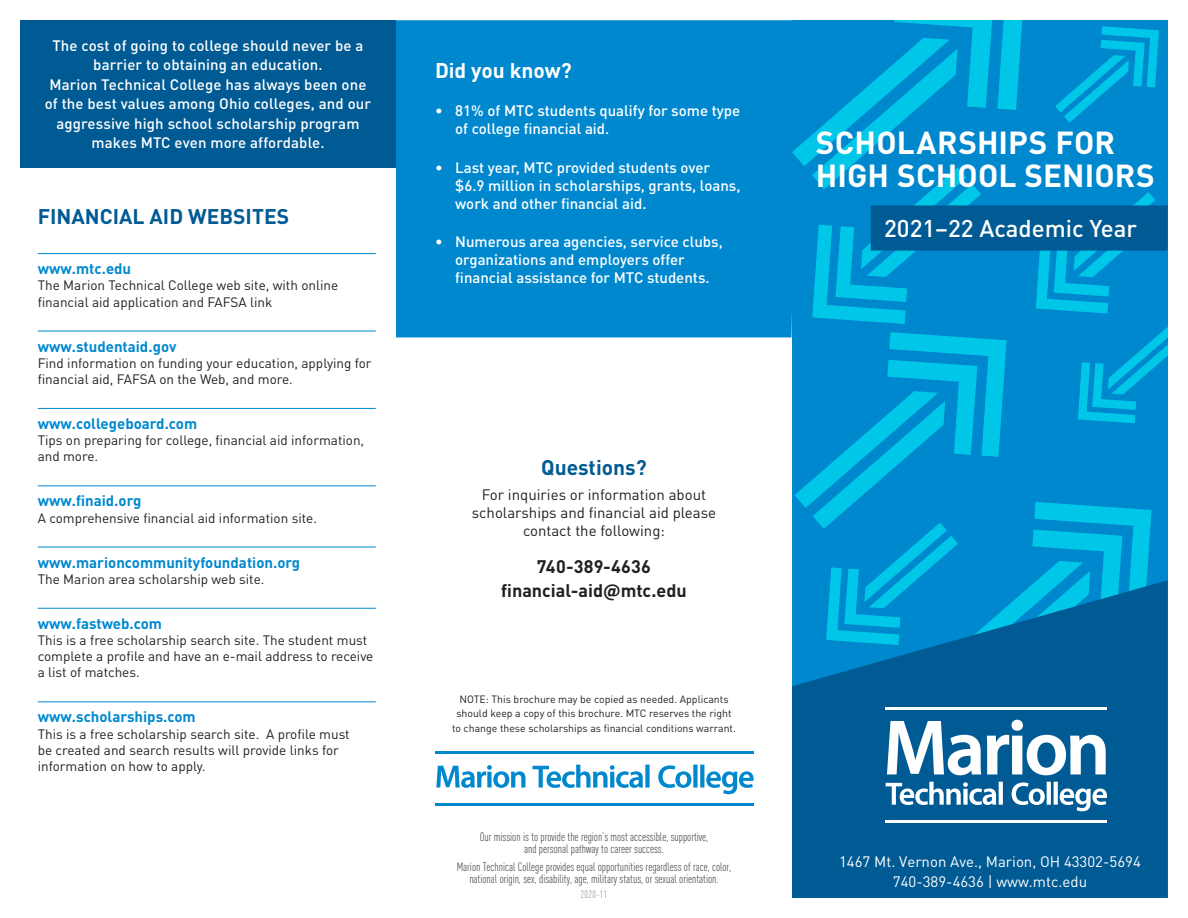
<style>
.page{position:relative;width:1188px;height:918px;background:#fff}
.page>*{position:absolute;margin:0;border:0;box-sizing:border-box;transform-origin:0 0}
.t1{font:700 31.5px/33px "DINOT";letter-spacing:.005em;color:#fff}
.t2{font:500 24px "DINOT";color:#fff}
.Body_text{font:700 21px "DINOT";color:#005a93}
.Body_text-2{font:700 21px "DINOT";color:#fff}
.t3{font:700 18px "DINOT";color:#231f20}
.Body_text-3{font:500 15px/19.5px "DINOT";color:#fff}
.Body_text-4{font:700 15px "DINOT";color:#0088ce}
.t4{font:15px/18px "DINOT";color:#231f20;text-align:center}
.t5{font:15px "DINOT";color:#fff}
.Body_text-5{font:13.5px/16.2px "DINOT";color:#231f20}
.t6{font:300 condensed 12px/12px "DINOT";color:#231f20;text-align:center}
.Body_text-6{font:10.5px/14.2px "DINOT";color:#231f20;text-align:center}
.t7{font:300 condensed 10.5px "DINOT";letter-spacing:.03em;color:#787d83}
</style>
<div class="page">
<div style="left:396px;top:20px;width:396px;height:317px;background:#0088ce"></div>
<div style="left:20px;top:20px;width:376px;height:147px;background:#005a93"></div>
<svg style="left:436px;top:765px;width:89px;height:23px"></svg>
<svg style="left:532px;top:765px;width:118px;height:23px"></svg>
<svg style="left:658px;top:765px;width:96px;height:29px"></svg>
<hr style="left:435px;top:803px;width:319px;height:3px;background:#0088ce">
<hr style="left:435px;top:751px;width:319px;height:3px;background:#0088ce">
<hr style="left:38px;top:253px;width:338px;height:1px;background:#0088ce">
<hr style="left:38px;top:331px;width:338px;height:1px;background:#0088ce">
<hr style="left:38px;top:408px;width:338px;height:1px;background:#0088ce">
<hr style="left:38px;top:485px;width:338px;height:1px;background:#0088ce">
<hr style="left:38px;top:547px;width:338px;height:1px;background:#0088ce">
<hr style="left:38px;top:608px;width:338px;height:1px;background:#0088ce">
<hr style="left:38px;top:701px;width:338px;height:1px;background:#0088ce">
<div style="left:792px;top:20px;width:376px;height:878px;background:#0088ce"></div>
<svg style="left:792px;top:20px;width:231px;height:147px"></svg>
<svg style="left:1055px;top:26px;width:104px;height:97px"></svg>
<div style="left:792px;top:685px;width:376px;height:213px;background:#005a93"></div>
<svg style="left:887px;top:721px;width:94px;height:54px;background:#87b1cc"></svg>
<svg style="left:987px;top:720px;width:119px;height:55px;background:#6da0c1"></svg>
<svg style="left:886px;top:782px;width:117px;height:23px;background:#6ca0c0"></svg>
<svg style="left:1012px;top:782px;width:95px;height:29px;background:#5c95ba"></svg>
<hr style="left:886px;top:820px;width:221px;height:3px;background:#fff">
<hr style="left:886px;top:707px;width:221px;height:3px;background:#fff">
<svg style="left:795px;top:167px;width:373px;height:532px"></svg>
<p class="Body_text-3" style="left:45px;top:35px;width:328px;text-align:center">The cost of going to college should never be a barrier to obtaining an education.<br>Marion Technical College has always been one of the best values among Ohio colleges, and our aggressive high school scholarship program makes MTC even more affordable.</p>
<p class="Body_text" style="left:38px;top:203px;width:253px">FINANCIAL AID WEBSITES</p>
<p class="Body_text-4" style="left:38px;top:259px;width:95px">www.mtc.edu</p>
<p class="Body_text-5" style="left:38px;top:277px;width:302px">The Marion Technical College web site, with online financial aid application and FAFSA link</p>
<p class="Body_text-4" style="left:38px;top:336px;width:140px">www.studentaid.gov</p>
<p class="Body_text-5" style="left:38px;top:355px;width:335px">Find information on funding your education, applying for financial aid, FAFSA on the Web, and more.</p>
<p class="Body_text-4" style="left:38px;top:414px;width:161px">www.collegeboard.com</p>
<p class="Body_text-5" style="left:38px;top:432px;width:328px">Tips on preparing for college, financial aid information, and more.</p>
<p class="Body_text-4" style="left:38px;top:491px;width:105px">www.finaid.org</p>
<p class="Body_text-5" style="left:38px;top:509px;width:281px">A comprehensive financial aid information site.</p>
<p class="Body_text-4" style="left:38px;top:552px;width:264px">www.marioncommunityfoundation.org</p>
<p class="Body_text-5" style="left:38px;top:571px;width:228px">The Marion area scholarship web site.</p>
<p class="Body_text-4" style="left:38px;top:614px;width:126px">www.fastweb.com</p>
<p class="Body_text-5" style="left:38px;top:632px;width:337px">This is a free scholarship search site. The student must complete a profile and have an e-mail address to receive a list of matches.</p>
<p class="Body_text-4" style="left:38px;top:707px;width:159px">www.scholarships.com</p>
<p class="Body_text-5" style="left:38px;top:725px;width:314px">This is a free scholarship search site. A profile must be created and search results will provide links for information on how to apply.</p>
<p class="Body_text-2" style="left:435px;top:57px;width:138px">Did you know?</p>
<p class="Body_text-3" style="left:455px;top:101px;width:286px;line-height:18px;text-indent:-20px">• 81% of MTC students qualify for some type of college financial aid.</p>
<p class="Body_text-3" style="left:455px;top:158px;width:287px;line-height:18px;text-indent:-20px">• Last year, MTC provided students over $6.9 million in scholarships, grants, loans, work and other financial aid.</p>
<p class="Body_text-3" style="left:455px;top:232px;width:269px;line-height:18px;text-indent:-20px">• Numerous area agencies, service clubs, organizations and employers offer financial assistance for MTC students.</p>
<p class="Body_text" style="left:541px;top:454px;width:107px">Questions?</p>
<p class="t4" style="left:472px;top:485px;width:246px">For inquiries or information about scholarships and financial aid please contact the following:</p>
<p class="t3" style="left:537px;top:555px;width:116px">740-389-4636</p>
<p class="t3" style="left:501px;top:579px;width:187px">financial-aid@mtc.edu</p>
<p class="Body_text-6" style="left:452px;top:692px;width:285px">NOTE: This brochure may be copied as needed. Applicants should keep a copy of this brochure. MTC reserves the right to change these scholarships as financial conditions warrant.</p>
<p class="t6" style="left:480px;top:831px;width:230px">Our mission is to provide the region’s most accessible, supportive, and personal pathway to career success.</p>
<p class="t6" style="left:457px;top:861px;width:276px">Marion Technical College provides equal opportunities regardless of race, color, national origin, sex, disability, age, military status, or sexual orientation.</p>
<p class="t7" style="left:581px;top:888px;width:28px">2020-11</p>
<p class="t1" style="left:816px;top:125px;width:340px">SCHOLARSHIPS FOR<br>HIGH SCHOOL SENIORS</p>
<p class="t2" style="left:884px;top:213px;width:254px">2021–22 Academic Year</p>
<p class="t5" style="left:839px;top:853px;width:303px">1467 Mt. Vernon Ave., Marion, OH 43302-5694</p>
<p class="t5" style="left:893px;top:872px;width:196px">740-389-4636 | www.mtc.edu</p>
</div>
